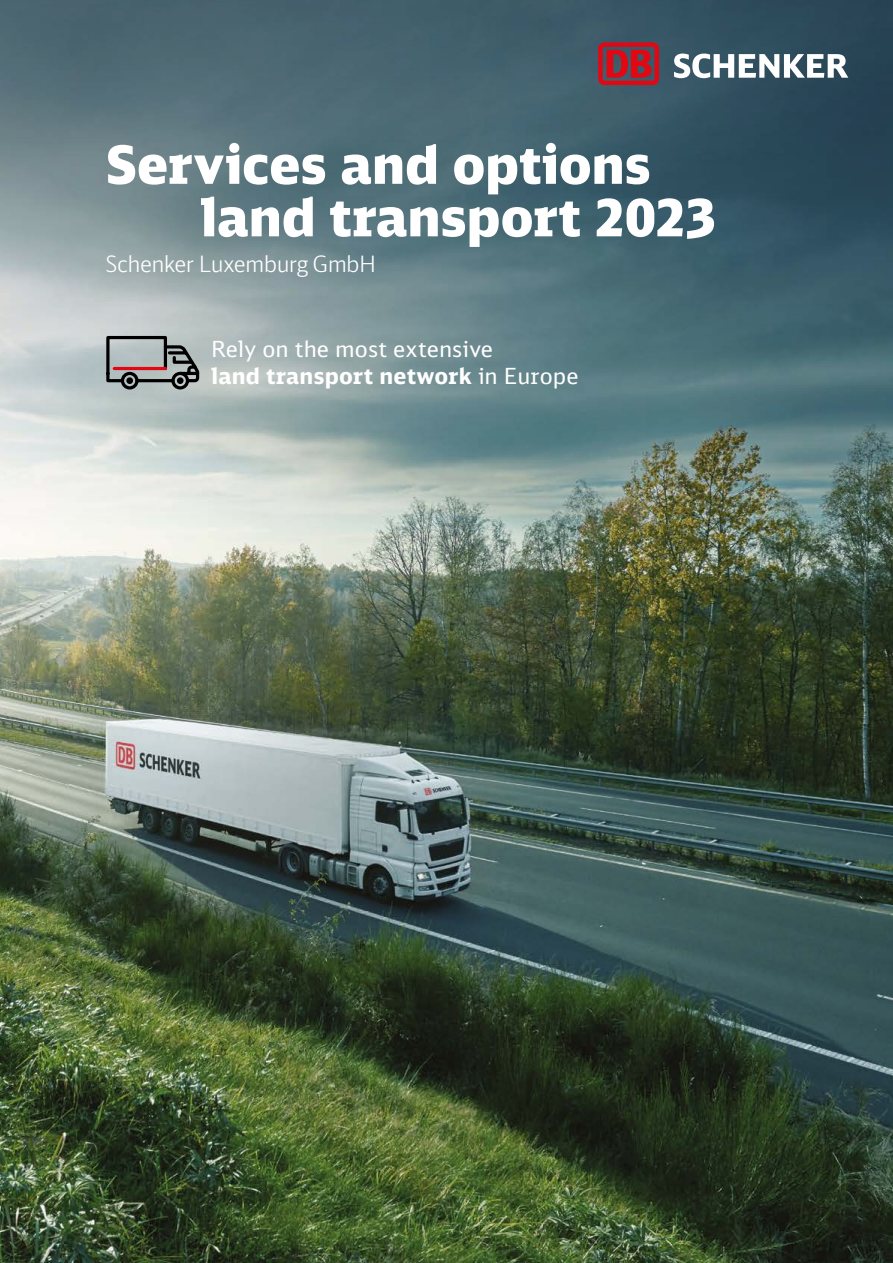
<style>
.page{position:relative;width:893px;height:1263px;background:#fff}
.page>*{position:absolute;margin:0;border:0;box-sizing:border-box;transform-origin:0 0}
.head_neg____leading{font:900 52.5px "DB Sans";color:#fff}
.head_neg____leading-2{font:300 22.5px "DB Head";color:#fff}
.head_neg____leading-3{font:700 22.2px "DB Sans";letter-spacing:.01em;color:#fff}
.head_neg____leading-4{font:22.2px "DB Sans";letter-spacing:.005em;color:#fff}
.s1{font-weight:400}
</style>
<div class="page">
<img style="left:0;top:524px;width:893px;height:739px">
<svg style="left:0;top:0;width:893px;height:524px;background:#688288"></svg>
<svg style="left:674px;top:54px;width:174px;height:24px"></svg>
<svg style="left:598px;top:43px;width:61px;height:42px;background:#a52532"></svg>
<div style="left:121px;top:372px;width:18px;height:17px;border:3px solid #000;border-radius:50%"></div>
<div style="left:171px;top:372px;width:18px;height:17px;border:3px solid #000;border-radius:50%"></div>
<svg style="left:105px;top:334px;width:96px;height:50px;background:#888f8f"></svg>
<hr style="left:114px;top:367px;width:51px;height:3px;background:#e30613">
<p class="head_neg____leading" style="left:106px;top:131px;width:546px">Services and options</p>
<p class="head_neg____leading" style="left:200px;top:183px;width:518px">land transport 2023</p>
<p class="head_neg____leading-2" style="left:106px;top:250px;width:271px">Schenker Luxemburg GmbH</p>
<p class="head_neg____leading-4" style="left:211px;top:335px;width:283px">Rely on the most extensive</p>
<p class="head_neg____leading-3" style="left:211px;top:362px;width:369px">land transport network <span class="s1">in Europe</span></p>
</div>
